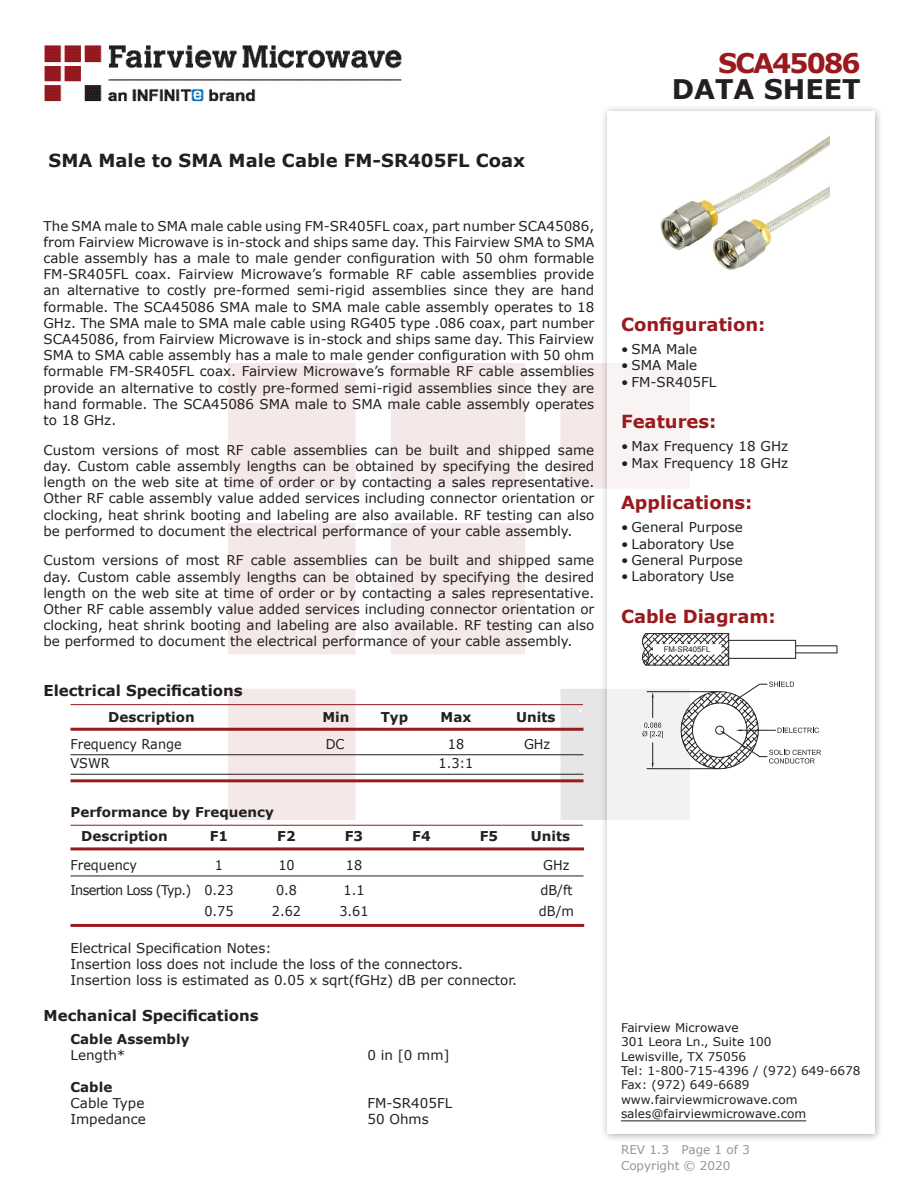
<style>
.page{position:relative;width:918px;height:1188px;background:#fff}
.page>*{position:absolute;margin:0;border:0;box-sizing:border-box;transform-origin:0 0}
.t1{font:700 27px "Verdana";color:#231f20}
.FM{font:700 27px "Verdana";letter-spacing:-.07em;color:#981a1e}
.Web_Description_Para{font:700 18px "Verdana";color:#231f20}
.Applications_Header{font:700 18px "Verdana";color:#981a1e}
.Head1{font:700 18px "Verdana";color:#981a1e}
.Head1-2{font:700 15px "Verdana";color:#231f20}
.MarketingDescription{font:13.5px/16.2px "Verdana";color:#231f20;text-align:justify}
.Specs_Para{font:13.5px "Verdana";color:#231f20}
.Table_Body_Frequency{font:13.5px "Verdana";color:#231f20;scale:.95 1}
.Table-Body{font:13.5px "Verdana";color:#231f20;scale:.95 1}
.Table_Header_Frequen{font:700 13.5px "Verdana";color:#231f20}
.Table-Header{font:700 13.5px "Verdana";color:#231f20}
.Table_Body_Frequency-2{font:13.5px "Verdana";letter-spacing:-.05em;color:#231f20;scale:.95 1}
.Head2{font:700 13.5px "Verdana";color:#231f20}
.Head3{font:700 13.5px "Verdana";color:#231f20}
.Head1-3{font:700 13.5px "Verdana";color:#fff}
.FM_Info{font:12px "Verdana";color:#231f20}
.REV_Info{font:12px "Verdana";color:#939598}
.t2{font:7.8px "Arial";color:#231f20}
</style>
<div class="page">
<img style="left:44px;top:45px;width:358px;height:57px">
<div style="left:600px;top:104px;width:284px;height:1039px;background:#231f20;opacity:.75"></div>
<div style="left:608px;top:111px;width:267px;height:1023px;background:#fff"></div>
<hr style="left:70px;top:704px;width:513px;height:1px;background:#981a1e">
<hr style="left:70px;top:728px;width:514px;height:3px;background:#981a1e">
<hr style="left:70px;top:754px;width:514px;height:1px;background:#231f20">
<hr style="left:70px;top:774px;width:514px;height:1px;background:#231f20">
<hr style="left:70px;top:779px;width:514px;height:3px;background:#981a1e">
<hr style="left:70px;top:825px;width:513px;height:1px;background:#981a1e">
<hr style="left:70px;top:847px;width:514px;height:3px;background:#981a1e">
<hr style="left:70px;top:876px;width:514px;height:1px;background:#231f20">
<hr style="left:70px;top:924px;width:514px;height:3px;background:#981a1e">
<hr style="left:621px;top:1120px;width:185px;height:1px;background:#231f20">
<hr style="left:647px;top:691px;width:71px;height:1px;background:#231f20">
<hr style="left:647px;top:768px;width:71px;height:1px;background:#231f20">
<svg style="left:642px;top:692px;width:21px;height:77px"></svg>
<hr style="left:646px;top:665px;width:83px;height:1px;background:#231f20">
<hr style="left:729px;top:658px;width:67px;height:1px;background:#231f20">
<hr style="left:729px;top:640px;width:67px;height:1px;background:#231f20">
<svg style="left:795px;top:640px;width:42px;height:18px"></svg>
<svg style="left:642px;top:633px;width:87px;height:32px"></svg>
<svg style="left:681px;top:682px;width:140px;height:87px"></svg>
<img style="left:660px;top:135px;width:170px;height:135px">
<p class="Web_Description_Para" style="left:49px;top:148px;width:478px">SMA Male to SMA Male Cable FM-SR405FL Coax</p>
<p class="MarketingDescription" style="left:44px;top:217px;width:552px">The SMA male to SMA male cable using FM-SR405FL coax, part number SCA45086, from Fairview Microwave is in-stock and ships same day. This Fairview SMA to SMA cable assembly has a male to male gender configuration with 50 ohm formable FM-SR405FL coax. Fairview Microwave’s formable RF cable assemblies provide an alternative to costly pre-formed semi-rigid assemblies since they are hand formable. The SCA45086 SMA male to SMA male cable assembly operates to 18<br>GHz. The SMA male to SMA male cable using RG405 type .086 coax, part number SCA45086, from Fairview Microwave is in-stock and ships same day. This Fairview SMA to SMA cable assembly has a male to male gender configuration with 50 ohm formable FM-SR405FL coax. Fairview Microwave’s formable RF cable assemblies provide an alternative to costly pre-formed semi-rigid assemblies since they are hand formable. The SCA45086 SMA male to SMA male cable assembly operates to 18 GHz.</p>
<p class="MarketingDescription" style="left:44px;top:442px;width:552px">Custom versions of most RF cable assemblies can be built and shipped same day. Custom cable assembly lengths can be obtained by specifying the desired length on the web site at time of order or by contacting a sales representative.<br>Other RF cable assembly value added services including connector orientation or clocking, heat shrink booting and labeling are also available. RF testing can also be performed to document the electrical performance of your cable assembly.</p>
<p class="MarketingDescription" style="left:44px;top:552px;width:552px">Custom versions of most RF cable assemblies can be built and shipped same day. Custom cable assembly lengths can be obtained by specifying the desired length on the web site at time of order or by contacting a sales representative.<br>Other RF cable assembly value added services including connector orientation or clocking, heat shrink booting and labeling are also available. RF testing can also be performed to document the electrical performance of your cable assembly.</p>
<p class="Head1-2" style="left:44px;top:680px;width:201px">Electrical Specifications</p>
<p class="Head1-3" style="left:578px;top:698px;width:6px">.</p>
<p class="Table-Header" style="left:108px;top:707px;width:88px">Description</p>
<p class="Table-Header" style="left:322px;top:707px;width:29px">Min</p>
<p class="Table-Header" style="left:381px;top:707px;width:29px">Typ</p>
<p class="Table-Header" style="left:441px;top:707px;width:32px">Max</p>
<p class="Table-Header" style="left:516px;top:707px;width:41px">Units</p>
<p class="Table-Body" style="left:70px;top:735px;width:119px">Frequency Range</p>
<p class="Table-Body" style="left:326px;top:735px;width:21px">DC</p>
<p class="Table-Body" style="left:448px;top:735px;width:19px">18</p>
<p class="Table-Body" style="left:524px;top:735px;width:29px">GHz</p>
<p class="Table-Body" style="left:70px;top:754px;width:43px">VSWR</p>
<p class="Table-Body" style="left:439px;top:754px;width:38px">1.3:1</p>
<p class="Head2" style="left:70px;top:802px;width:205px">Performance by Frequency</p>
<p class="Table_Header_Frequen" style="left:81px;top:827px;width:88px">Description</p>
<p class="Table_Header_Frequen" style="left:210px;top:827px;width:20px">F1</p>
<p class="Table_Header_Frequen" style="left:277px;top:827px;width:20px">F2</p>
<p class="Table_Header_Frequen" style="left:345px;top:827px;width:20px">F3</p>
<p class="Table_Header_Frequen" style="left:412px;top:827px;width:20px">F4</p>
<p class="Table_Header_Frequen" style="left:480px;top:827px;width:20px">F5</p>
<p class="Table_Header_Frequen" style="left:531px;top:827px;width:41px">Units</p>
<p class="Table_Body_Frequency" style="left:70px;top:856px;width:72px">Frequency</p>
<p class="Table_Body_Frequency" style="left:215px;top:856px;width:10px">1</p>
<p class="Table_Body_Frequency" style="left:278px;top:856px;width:19px">10</p>
<p class="Table_Body_Frequency" style="left:346px;top:856px;width:19px">18</p>
<p class="Table_Body_Frequency" style="left:543px;top:856px;width:29px">GHz</p>
<p class="Table_Body_Frequency-2" style="left:70px;top:881px;width:173px">Insertion Loss (Typ.) 0.23</p>
<p class="Table_Body_Frequency" style="left:276px;top:881px;width:24px">0.8</p>
<p class="Table_Body_Frequency" style="left:344px;top:881px;width:24px">1.1</p>
<p class="Table_Body_Frequency" style="left:540px;top:881px;width:35px">dB/ft</p>
<p class="Table_Body_Frequency" style="left:204px;top:902px;width:32px">0.75</p>
<p class="Table_Body_Frequency" style="left:272px;top:902px;width:32px">2.62</p>
<p class="Table_Body_Frequency" style="left:339px;top:902px;width:32px">3.61</p>
<p class="Table_Body_Frequency" style="left:539px;top:902px;width:38px">dB/m</p>
<p class="Specs_Para" style="left:70px;top:939px;width:203px">Electrical Specification Notes:</p>
<p class="Specs_Para" style="left:70px;top:955px;width:394px">Insertion loss does not include the loss of the connectors.</p>
<p class="Specs_Para" style="left:70px;top:971px;width:448px">Insertion loss is estimated as 0.05 x sqrt(fGHz) dB per connector.</p>
<p class="Head1-2" style="left:44px;top:1005px;width:217px">Mechanical Specifications</p>
<p class="Head3" style="left:70px;top:1030px;width:121px">Cable Assembly</p>
<p class="Specs_Para" style="left:70px;top:1046px;width:56px">Length*</p>
<p class="Specs_Para" style="left:368px;top:1046px;width:84px">0 in [0 mm]</p>
<p class="Head3" style="left:70px;top:1077px;width:43px">Cable</p>
<p class="Specs_Para" style="left:70px;top:1094px;width:75px">Cable Type</p>
<p class="Specs_Para" style="left:368px;top:1094px;width:86px">FM-SR405FL</p>
<p class="Specs_Para" style="left:70px;top:1110px;width:77px">Impedance</p>
<p class="Specs_Para" style="left:368px;top:1110px;width:63px">50 Ohms</p>
<p class="FM" style="left:718px;top:44px;width:144px">SCA45086</p>
<p class="t1" style="left:672px;top:70px;width:191px">DATA SHEET</p>
<p class="Head1" style="left:621px;top:312px;width:146px">Configuration:</p>
<p class="MarketingDescription" style="left:621px;top:341px;width:78px">• SMA Male</p>
<p class="MarketingDescription" style="left:621px;top:357px;width:78px">• SMA Male</p>
<p class="MarketingDescription" style="left:621px;top:373px;width:97px">• FM-SR405FL</p>
<p class="Head1" style="left:621px;top:409px;width:97px">Features:</p>
<p class="MarketingDescription" style="left:621px;top:438px;width:169px">• Max Frequency 18 GHz</p>
<p class="MarketingDescription" style="left:621px;top:454px;width:169px">• Max Frequency 18 GHz</p>
<p class="Applications_Header" style="left:621px;top:490px;width:133px">Applications:</p>
<p class="MarketingDescription" style="left:621px;top:519px;width:123px">• General Purpose</p>
<p class="MarketingDescription" style="left:621px;top:535px;width:115px">• Laboratory Use</p>
<p class="MarketingDescription" style="left:621px;top:552px;width:123px">• General Purpose</p>
<p class="MarketingDescription" style="left:621px;top:568px;width:115px">• Laboratory Use</p>
<p class="Applications_Header" style="left:621px;top:604px;width:156px">Cable Diagram:</p>
<p class="t2" style="left:664px;top:644px;width:48px">FM-SR405FL</p>
<p class="FM_Info" style="left:621px;top:1019px;width:119px">Fairview Microwave</p>
<p class="FM_Info" style="left:621px;top:1034px;width:152px">301 Leora Ln., Suite 100</p>
<p class="FM_Info" style="left:621px;top:1048px;width:127px">Lewisville, TX 75056</p>
<p class="FM_Info" style="left:621px;top:1062px;width:241px">Tel: 1-800-715-4396 / (972) 649-6678</p>
<p class="FM_Info" style="left:621px;top:1077px;width:130px">Fax: (972) 649-6689</p>
<p class="FM_Info" style="left:621px;top:1091px;width:178px">www.fairviewmicrowave.com</p>
<p class="FM_Info" style="left:621px;top:1106px;width:187px">sales@fairviewmicrowave.com</p>
<p class="REV_Info" style="left:621px;top:1141px;width:130px">REV 1.3 Page 1 of 3</p>
<p class="REV_Info" style="left:621px;top:1157px;width:111px">Copyright © 2020</p>
</div>
